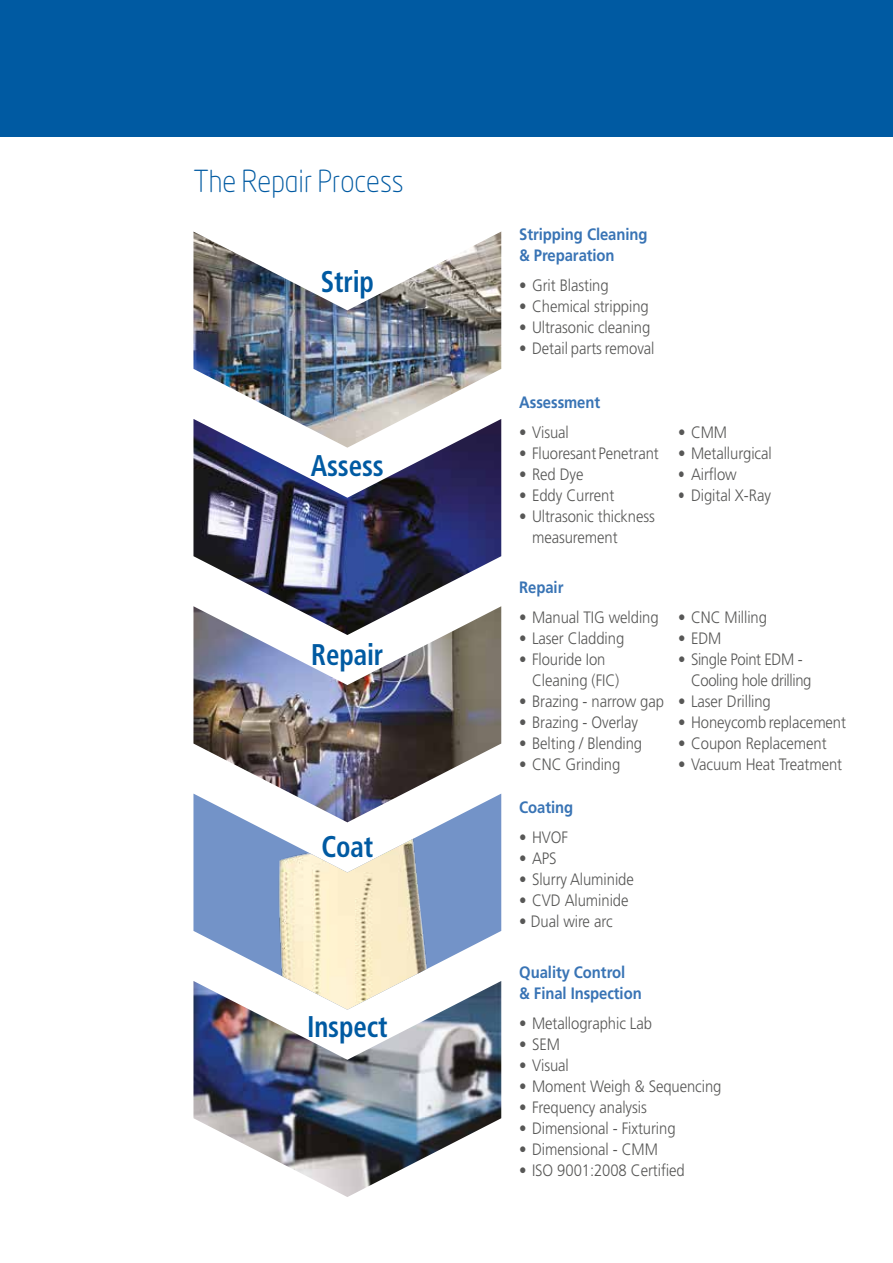
<style>
.page{position:relative;width:893px;height:1263px;background:#fff}
.page>*{position:absolute;margin:0;border:0;box-sizing:border-box;transform-origin:0 0}
.t1{font:700 condensed 30px "Frutiger LT Std";letter-spacing:-.005em;color:#005aa2;scale:.9 1}
.t2{font:300 30px "Neo Tech";color:#005aa2;scale:.9 1}
.t3{font:300 16.5px/21px "Frutiger LT Std";letter-spacing:-.005em;color:#575756;scale:.9 1}
.t4{font:700 16.5px/21px "Frutiger LT Std";letter-spacing:-.005em;color:#3974b5;scale:.9 1}
.t5{font:300 16.5px/21px "Frutiger LT Std";letter-spacing:-.025em;color:#575756;scale:.9 1}
.t6{font:300 16.5px "Frutiger LT Std";letter-spacing:-.005em;color:#575756;scale:.8 1}
</style>
<div class="page">
<div style="left:0;top:0;width:893px;height:136px;background:#005aa2"></div>
<img style="left:193px;top:232px;width:308px;height:187px">
<img style="left:193px;top:419px;width:308px;height:187px">
<img style="left:193px;top:606px;width:308px;height:187px">
<svg style="left:193px;top:793px;width:308px;height:188px"></svg>
<img style="left:193px;top:981px;width:308px;height:216px">
<h1 class="t2" style="left:193px;top:170px;width:235px">The Repair Process</h1>
<h1 class="t1" style="left:321px;top:264px;width:61px">Strip</h1>
<h1 class="t1" style="left:311px;top:448px;width:83px">Assess</h1>
<h1 class="t1" style="left:311px;top:637px;width:82px">Repair</h1>
<h1 class="t1" style="left:321px;top:829px;width:59px">Coat</h1>
<h1 class="t1" style="left:307px;top:1008px;width:91px">Inspect</h1>
<p class="t4" style="left:519px;top:224px;width:144px">Stripping Cleaning &amp; Preparation</p>
<p class="t3" style="left:519px;top:275px;width:101px">• Grit Blasting</p>
<p class="t3" style="left:519px;top:296px;width:145px">• Chemical stripping</p>
<p class="t3" style="left:519px;top:317px;width:147px">• Ultrasonic cleaning</p>
<p class="t3" style="left:519px;top:338px;width:152px">• Detail parts removal</p>
<p class="t4" style="left:519px;top:392px;width:91px">Assessment</p>
<p class="t3" style="left:519px;top:422px;width:57px">• Visual</p>
<p class="t3" style="left:519px;top:443px;width:157px">• Fluoresant Penetrant</p>
<p class="t3" style="left:519px;top:464px;width:73px">• Red Dye</p>
<p class="t3" style="left:519px;top:485px;width:107px">• Eddy Current</p>
<p class="t3" style="left:532px;top:506px;width:138px;text-indent:-13px">• Ultrasonic thickness measurement</p>
<p class="t4" style="left:519px;top:577px;width:51px">Repair</p>
<p class="t3" style="left:519px;top:607px;width:156px">• Manual TIG welding</p>
<p class="t3" style="left:519px;top:628px;width:118px">• Laser Cladding</p>
<p class="t3" style="left:532px;top:649px;width:99px;text-indent:-13px">• Flouride Ion<br>Cleaning (FIC)</p>
<p class="t3" style="left:519px;top:691px;width:162px">• Brazing - narrow gap</p>
<p class="t3" style="left:519px;top:712px;width:134px">• Brazing - Overlay</p>
<p class="t3" style="left:519px;top:733px;width:138px">• Belting / Blending</p>
<p class="t3" style="left:519px;top:754px;width:114px">• CNC Grinding</p>
<p class="t3" style="left:678px;top:422px;width:56px">• CMM</p>
<p class="t3" style="left:678px;top:443px;width:105px">• Metallurgical</p>
<p class="t6" style="left:678px;top:465px;width:75px">• Airflow</p>
<p class="t6" style="left:678px;top:486px;width:117px">• Digital X-Ray</p>
<p class="t3" style="left:678px;top:607px;width:100px">• CNC Milling</p>
<p class="t3" style="left:678px;top:628px;width:49px">• EDM</p>
<p class="t5" style="left:691px;top:649px;width:135px;text-indent:-13px">• Single Point EDM -<br>Cooling hole drilling</p>
<p class="t3" style="left:678px;top:691px;width:104px">• Laser Drilling</p>
<p class="t3" style="left:678px;top:712px;width:188px">• Honeycomb replacement</p>
<p class="t3" style="left:678px;top:733px;width:166px">• Coupon Replacement</p>
<p class="t3" style="left:678px;top:754px;width:184px">• Vacuum Heat Treatment</p>
<p class="t4" style="left:519px;top:797px;width:62px">Coating</p>
<p class="t3" style="left:519px;top:827px;width:56px">• HVOF</p>
<p class="t3" style="left:519px;top:848px;width:43px">• APS</p>
<p class="t3" style="left:519px;top:869px;width:129px">• Slurry Aluminide</p>
<p class="t3" style="left:519px;top:890px;width:123px">• CVD Aluminide</p>
<p class="t3" style="left:519px;top:911px;width:105px">• Dual wire arc</p>
<p class="t4" style="left:519px;top:962px;width:138px">Quality Control<br>&amp; Final Inspection</p>
<p class="t3" style="left:519px;top:1013px;width:149px">• Metallographic Lab</p>
<p class="t3" style="left:519px;top:1034px;width:47px">• SEM</p>
<p class="t3" style="left:519px;top:1055px;width:57px">• Visual</p>
<p class="t3" style="left:519px;top:1076px;width:226px">• Moment Weigh &amp; Sequencing</p>
<p class="t3" style="left:519px;top:1097px;width:143px">• Frequency analysis</p>
<p class="t3" style="left:519px;top:1118px;width:175px">• Dimensional - Fixturing</p>
<p class="t3" style="left:519px;top:1139px;width:156px">• Dimensional - CMM</p>
<p class="t3" style="left:519px;top:1160px;width:185px">• ISO 9001:2008 Certified</p>
</div>
